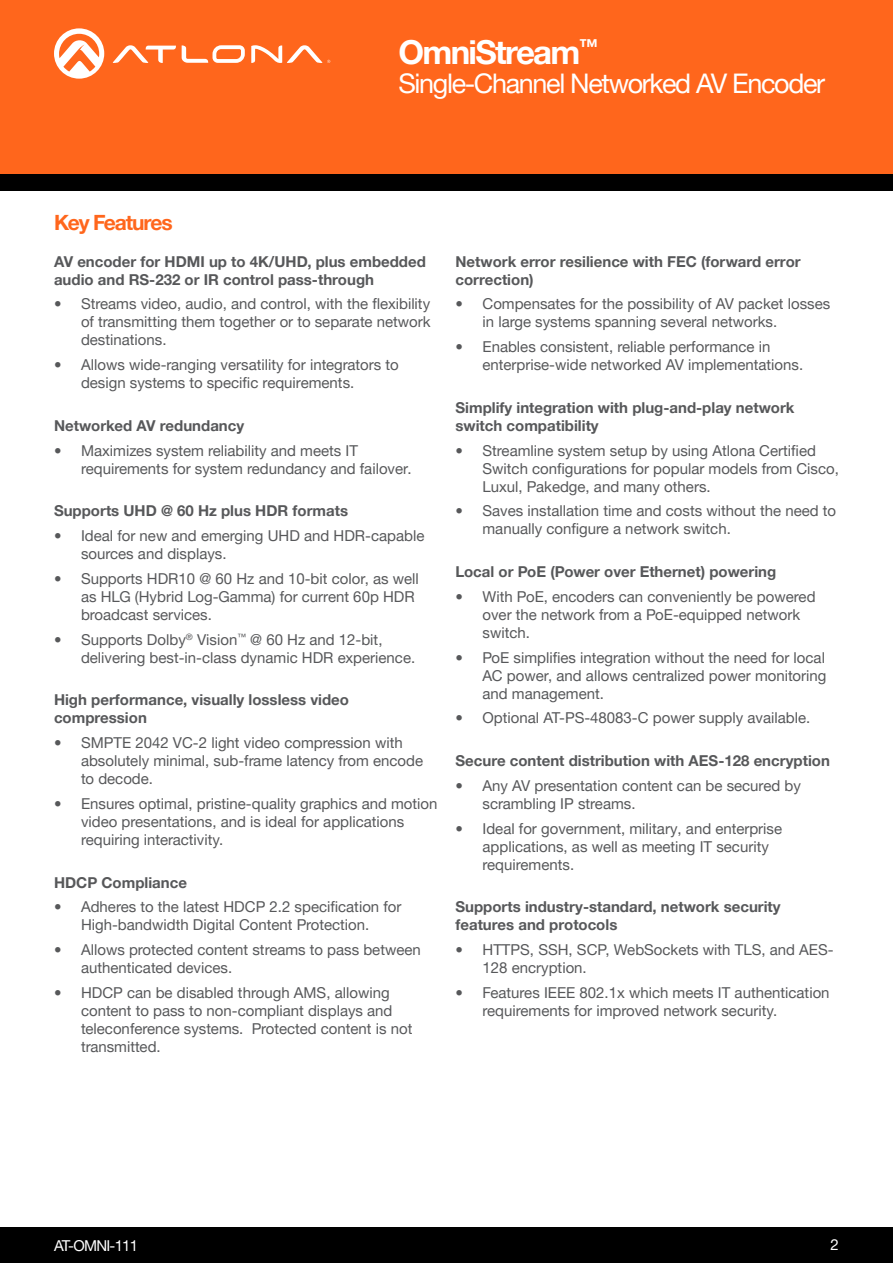
<style>
.page{position:relative;width:893px;height:1263px;background:#fff}
.page>*{position:absolute;margin:0;border:0;box-sizing:border-box;transform-origin:0 0}
.t1{font:700 33px "Helvetica Neue LTW1 G";letter-spacing:-.05em;color:#fff}
.t2{font:27px "Helvetica Neue LTW1 G";letter-spacing:-.05em;color:#fff}
.Product_Type_First_P{font:700 21px "Helvetica Neue LTW1 G";letter-spacing:-.05em;color:#ff661c}
.t3{font:15px/18px "Helvetica Neue LTW1 G";color:#57585a}
.Bullets{font:700 15px/18px "Helvetica Neue LTW1 G";color:#57585a}
.t4{font:15px "Helvetica Neue LTW1 G";letter-spacing:-.05em;color:#fff}
</style>
<div class="page">
<div style="left:0;top:1227px;width:893px;height:36px;background:#000"></div>
<div style="left:0;top:0;width:893px;height:174px;background:#ff661c"></div>
<div style="left:0;top:174px;width:893px;height:17px;background:#000"></div>
<svg style="left:182px;top:45px;width:63px;height:18px"></svg>
<svg style="left:113px;top:45px;width:63px;height:18px"></svg>
<svg style="left:251px;top:45px;width:79px;height:18px"></svg>
<svg style="left:54px;top:28px;width:50px;height:51px"></svg>
<h1 class="t1" style="left:398px;top:32px;width:201px">OmniStream<sup>™</sup></h1>
<h2 class="t2" style="left:398px;top:67px;width:428px">Single-Channel Networked AV Encoder</h2>
<p class="Product_Type_First_P" style="left:54px;top:209px;width:120px">Key Features</p>
<p class="Bullets" style="left:54px;top:252px;width:373px">AV encoder for HDMI up to 4K/UHD, plus embedded audio and RS-232 or IR control pass-through</p>
<p class="t3" style="left:81px;top:295px;width:351px;text-align:justify;text-indent:-27px">• Streams video, audio, and control, with the flexibility of transmitting them together or to separate network destinations.</p>
<p class="t3" style="left:81px;top:356px;width:319px;text-indent:-27px">• Allows wide-ranging versatility for integrators to design systems to specific requirements.</p>
<p class="Bullets" style="left:54px;top:416px;width:192px">Networked AV redundancy</p>
<p class="t3" style="left:81px;top:441px;width:332px;text-indent:-27px">• Maximizes system reliability and meets IT requirements for system redundancy and failover.</p>
<p class="Bullets" style="left:54px;top:502px;width:296px">Supports UHD @ 60 Hz plus HDR formats</p>
<p class="t3" style="left:81px;top:527px;width:345px;text-indent:-27px">• Ideal for new and emerging UHD and HDR-capable sources and displays.</p>
<p class="t3" style="left:81px;top:569px;width:339px;text-indent:-27px">• Supports HDR10 @ 60 Hz and 10-bit color, as well as HLG (Hybrid Log-Gamma) for current 60p HDR broadcast services.</p>
<p class="t3" style="left:81px;top:630px;width:336px;text-indent:-27px">• Supports Dolby<sup>®</sup> Vision<sup>™</sup> @ 60 Hz and 12-bit, delivering best-in-class dynamic HDR experience.</p>
<p class="Bullets" style="left:54px;top:691px;width:297px">High performance, visually lossless video compression</p>
<p class="t3" style="left:81px;top:734px;width:344px;text-indent:-27px">• SMPTE 2042 VC-2 light video compression with absolutely minimal, sub-frame latency from encode to decode.</p>
<p class="t3" style="left:81px;top:794px;width:358px;text-indent:-27px">• Ensures optimal, pristine-quality graphics and motion video presentations, and is ideal for applications requiring interactivity.</p>
<p class="Bullets" style="left:54px;top:873px;width:135px">HDCP Compliance</p>
<p class="t3" style="left:54px;top:898px;width:349px;text-align:center">• Adheres to the latest HDCP 2.2 specification for<br>High-bandwidth Digital Content Protection.</p>
<p class="t3" style="left:81px;top:941px;width:341px;text-indent:-27px">• Allows protected content streams to pass between authenticated devices.</p>
<p class="t3" style="left:81px;top:983px;width:333px;text-indent:-27px">• HDCP can be disabled through AMS, allowing content to pass to non-compliant displays and teleconference systems. Protected content is not transmitted.</p>
<p class="Bullets" style="left:455px;top:252px;width:347px">Network error resilience with FEC (forward error correction)</p>
<p class="t3" style="left:482px;top:295px;width:349px;text-indent:-27px">• Compensates for the possibility of AV packet losses in large systems spanning several networks.</p>
<p class="t3" style="left:482px;top:338px;width:322px;text-indent:-27px">• Enables consistent, reliable performance in enterprise-wide networked AV implementations.</p>
<p class="Bullets" style="left:455px;top:398px;width:340px">Simplify integration with plug-and-play network switch compatibility</p>
<p class="t3" style="left:482px;top:441px;width:358px;text-indent:-27px">• Streamline system setup by using Atlona Certified<br>Switch configurations for popular models from Cisco,<br>Luxul, Pakedge, and many others.</p>
<p class="t3" style="left:482px;top:502px;width:355px;text-indent:-27px">• Saves installation time and costs without the need to manually configure a network switch.</p>
<p class="Bullets" style="left:455px;top:563px;width:322px">Local or PoE (Power over Ethernet) powering</p>
<p class="t3" style="left:482px;top:587px;width:335px;text-indent:-27px">• With PoE, encoders can conveniently be powered over the network from a PoE-equipped network switch.</p>
<p class="t3" style="left:482px;top:648px;width:345px;text-align:justify;text-indent:-27px">• PoE simplifies integration without the need for local AC power, and allows centralized power monitoring and management.</p>
<p class="t3" style="left:455px;top:709px;width:356px">• Optional AT-PS-48083-C power supply available.</p>
<p class="Bullets" style="left:455px;top:752px;width:376px">Secure content distribution with AES-128 encryption</p>
<p class="t3" style="left:482px;top:776px;width:320px;text-indent:-27px">• Any AV presentation content can be secured by scrambling IP streams.</p>
<p class="t3" style="left:482px;top:819px;width:301px;text-indent:-27px">• Ideal for government, military, and enterprise applications, as well as meeting IT security requirements.</p>
<p class="Bullets" style="left:455px;top:898px;width:327px">Supports industry-standard, network security features and protocols</p>
<p class="t3" style="left:482px;top:941px;width:353px;text-indent:-27px">• HTTPS, SSH, SCP, WebSockets with TLS, and AES-<br>128 encryption.</p>
<p class="t3" style="left:482px;top:983px;width:349px;text-indent:-27px">• Features IEEE 802.1x which meets IT authentication requirements for improved network security.</p>
<p class="t4" style="left:54px;top:1236px;width:86px">AT-OMNI-111</p>
<p class="t4" style="left:831px;top:1235px;width:10px">2</p>
</div>
